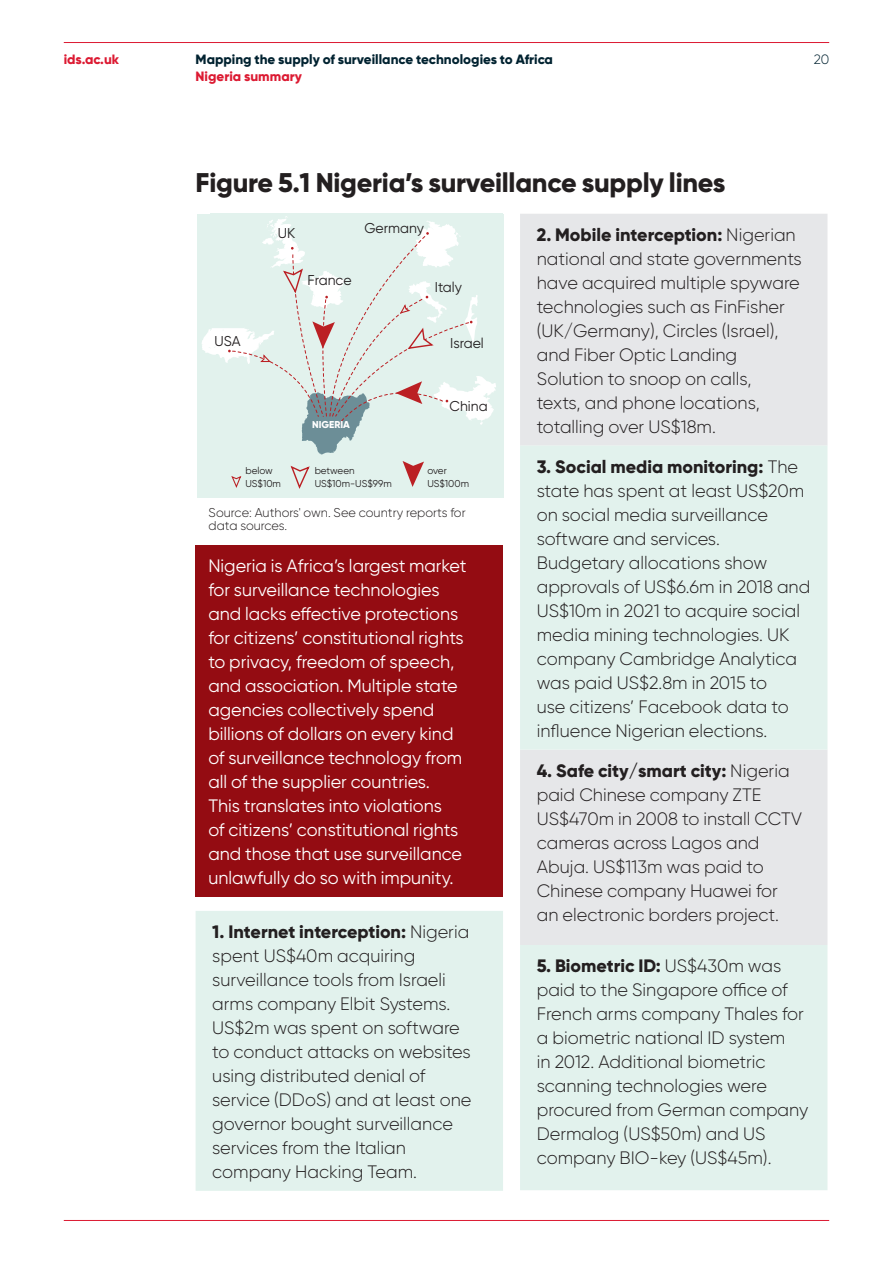
<style>
.page{position:relative;width:893px;height:1263px;background:#fff}
.page>*{position:absolute;margin:0;border:0;box-sizing:border-box;transform-origin:0 0}
.Figure_header{font:800 27px "Gilroy";letter-spacing:-.01em;color:#231f20}
.Body{font:300 18px/24px "Gilroy";color:#231f20}
.Body_Copy{font:18px/24px "Gilroy";color:#fff}
.t1{font:14.25px "Gilroy";color:#231f20}
.t2{font:800 13.5px "Gilroy";color:#002230}
.Small_body{font:800 13.5px "Gilroy";color:#dc1a32}
.t3{font:300 13.5px "Gilroy";color:#002230}
.t4{font:300 12.75px/13.5px "Gilroy";color:#231f20}
.t5{font:9.9px/12.8px "Gilroy";color:#231f20}
.t6{font:800 9.9px "Gilroy";color:#fff}
.s1{font-weight:800}
</style>
<div class="page">
<hr style="left:64px;top:1220px;width:765px;height:1px;background:#dc1a32">
<hr style="left:64px;top:42px;width:765px;height:1px;background:#dc1a32">
<div style="left:196px;top:911px;width:307px;height:280px;background:#e2f2ed"></div>
<div style="left:197px;top:214px;width:306px;height:284px;background:#e2f2ed"></div>
<svg style="left:231px;top:476px;width:11px;height:12px"></svg>
<svg style="left:403px;top:461px;width:21px;height:26px"></svg>
<svg style="left:290px;top:465px;width:20px;height:24px"></svg>
<svg style="left:202px;top:216px;width:294px;height:238px"></svg>
<div style="left:196px;top:545px;width:307px;height:352px;background:#940c12"></div>
<div style="left:520px;top:214px;width:307px;height:232px;background:#e6e7e9"></div>
<svg style="left:520px;top:446px;width:307px;height:744px;background:#e3efeb"></svg>
<p class="Small_body" style="left:64px;top:51px;width:57px">ids.ac.uk</p>
<p class="t2" style="left:196px;top:51px;width:359px">Mapping the supply of surveillance technologies to Africa</p>
<p class="t3" style="left:814px;top:51px;width:17px">20</p>
<p class="Small_body" style="left:196px;top:68px;width:108px">Nigeria summary</p>
<p class="Figure_header" style="left:196px;top:165px;width:531px">Figure 5.1 Nigeria’s surveillance supply lines</p>
<p class="t1" style="left:215px;top:332px;width:28px">USA</p>
<p class="t1" style="left:278px;top:224px;width:19px">UK</p>
<p class="t1" style="left:364px;top:220px;width:61px">Germany</p>
<p class="t1" style="left:308px;top:271px;width:45px">France</p>
<p class="t1" style="left:435px;top:278px;width:29px">Italy</p>
<p class="t1" style="left:450px;top:334px;width:35px">Israel</p>
<p class="t6" style="left:312px;top:418px;width:39px">NIGERIA</p>
<p class="t1" style="left:450px;top:397px;width:40px">China</p>
<p class="t5" style="left:245px;top:464px;width:37px">below<br>US$10m</p>
<p class="t5" style="left:427px;top:464px;width:43px">over<br>US$100m</p>
<p class="t5" style="left:315px;top:464px;width:79px">between<br>US$10m-US$99m</p>
<p class="t4" style="left:209px;top:505px;width:259px">Source: Authors' own. See country reports for data sources.</p>
<p class="Body_Copy" style="left:208px;top:554px;width:260px">Nigeria is Africa’s largest market for surveillance technologies and lacks effective protections for citizens’ constitutional rights to privacy, freedom of speech, and association. Multiple state agencies collectively spend billions of dollars on every kind of surveillance technology from all of the supplier countries.<br>This translates into violations<br>of citizens’ constitutional rights and those that use surveillance unlawfully do so with impunity.</p>
<p class="Body" style="left:212px;top:919px;width:261px"><span class="s1">1. Internet interception:</span> Nigeria spent US$40m acquiring surveillance tools from Israeli arms company Elbit Systems.<br>US$2m was spent on software to conduct attacks on websites using distributed denial of service (DDoS) and at least one governor bought surveillance services from the Italian company Hacking Team.</p>
<p class="Body" style="left:537px;top:222px;width:267px"><span class="s1">2. Mobile interception:</span> Nigerian national and state governments have acquired multiple spyware technologies such as FinFisher (UK/Germany), Circles (Israel), and Fiber Optic Landing<br>Solution to snoop on calls,<br>texts, and phone locations, totalling over US$18m.</p>
<p class="Body" style="left:537px;top:454px;width:275px"><span class="s1">3. Social media monitoring:</span> The state has spent at least US$20m on social media surveillance software and services.<br>Budgetary allocations show approvals of US$6.6m in 2018 and<br>US$10m in 2021 to acquire social media mining technologies. UK company Cambridge Analytica was paid US$2.8m in 2015 to<br>use citizens’ Facebook data to influence Nigerian elections.</p>
<p class="Body" style="left:537px;top:758px;width:267px"><span class="s1">4. Safe city/smart city:</span> Nigeria paid Chinese company ZTE<br>US$470m in 2008 to install CCTV cameras across Lagos and<br>Abuja. US$113m was paid to<br>Chinese company Huawei for an electronic borders project.</p>
<p class="Body" style="left:537px;top:954px;width:273px"><span class="s1">5. Biometric ID:</span> US$430m was paid to the Singapore office of<br>French arms company Thales for a biometric national ID system<br>in 2012. Additional biometric scanning technologies were procured from German company<br>Dermalog (US$50m) and US company BIO-key (US$45m).</p>
</div>
